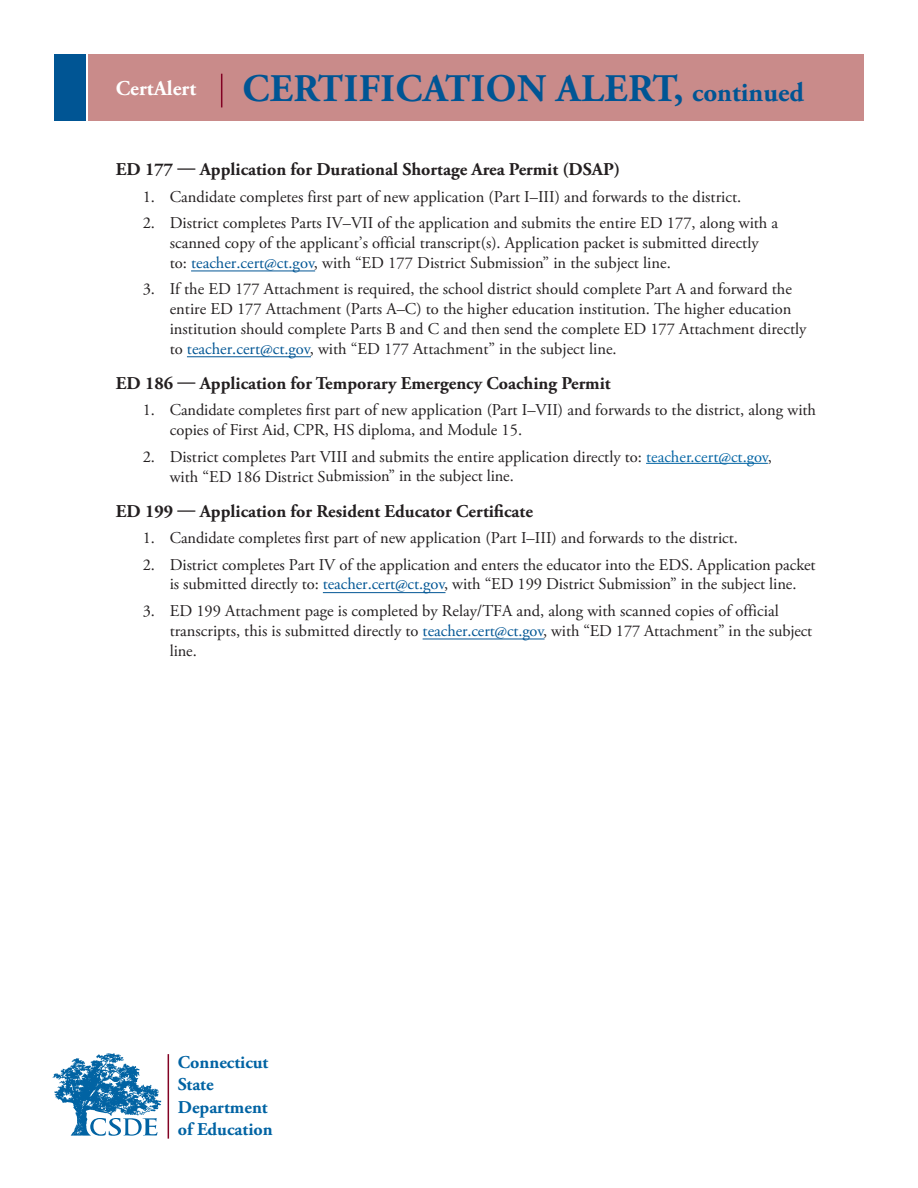
<style>
.page{position:relative;width:918px;height:1188px;background:#fff}
.page>*{position:absolute;margin:0;border:0;box-sizing:border-box;transform-origin:0 0}
.t1{font:700 39px "Adobe Garamond Pro";letter-spacing:.015em;color:#005594}
.t2{font:700 21px "Adobe Garamond Pro";color:#fff}
.t3{font:700 18px "Adobe Garamond Pro";color:#231f20}
.t4{font:700 18px "Adobe Garamond Pro";color:#0163a3}
.t5{font:16.5px/19.8px "Adobe Garamond Pro";color:#231f20}
.s1{font-size:27px}
.s2{color:#005594}
.s3{color:#0163a3}
</style>
<div class="page">
<div style="left:89px;top:54px;width:775px;height:66px;background:#c98b8a"></div>
<div style="left:54px;top:54px;width:31px;height:66px;background:#005594"></div>
<hr style="left:221px;top:74px;width:1px;height:33px;background:#820123">
<svg style="left:53px;top:1053px;width:108px;height:83px"></svg>
<hr style="left:168px;top:1054px;width:1px;height:85px;background:#820123">
<hr style="left:646px;top:463px;width:122px;height:1px;background:#0163a3">
<hr style="left:191px;top:271px;width:124px;height:1px;background:#005594">
<hr style="left:187px;top:356px;width:124px;height:1px;background:#005594">
<hr style="left:323px;top:592px;width:123px;height:1px;background:#005594">
<hr style="left:423px;top:639px;width:122px;height:1px;background:#005594">
<p class="t2" style="left:116px;top:77px;width:82px">CertAlert</p>
<p class="t1" style="left:242px;top:66px;width:563px">CERTIFICATION ALERT, <span class="s1">continued</span></p>
<p class="t3" style="left:116px;top:159px;width:506px">ED 177 — Application for Durational Shortage Area Permit (DSAP)</p>
<p class="t5" style="left:143px;top:187px;width:600px">1. Candidate completes first part of new application (Part I–III) and forwards to the district.</p>
<p class="t5" style="left:170px;top:214px;width:610px;text-indent:-27px">2. District completes Parts IV–VII of the application and submits the entire ED 177, along with a scanned copy of the applicant’s official transcript(s). Application packet is submitted directly to: <span class="s2">teacher.cert@ct.gov</span>, with “ED 177 District Submission” in the subject line.</p>
<p class="t5" style="left:170px;top:280px;width:638px;text-indent:-27px">3. If the ED 177 Attachment is required, the school district should complete Part A and forward the entire ED 177 Attachment (Parts A–C) to the higher education institution. The higher education institution should complete Parts B and C and then send the complete ED 177 Attachment directly to <span class="s2">teacher.cert@ct.gov</span>, with “ED 177 Attachment” in the subject line.</p>
<p class="t3" style="left:116px;top:373px;width:496px">ED 186 — Application for Temporary Emergency Coaching Permit</p>
<p class="t5" style="left:170px;top:401px;width:648px;text-indent:-27px">1. Candidate completes first part of new application (Part I–VII) and forwards to the district, along with copies of First Aid, CPR, HS diploma, and Module 15.</p>
<p class="t5" style="left:170px;top:447px;width:604px;text-indent:-27px">2. District completes Part VIII and submits the entire application directly to: <span class="s3">teacher.cert@ct.gov</span>, with “ED 186 District Submission” in the subject line.</p>
<p class="t3" style="left:116px;top:500px;width:419px">ED 199 — Application for Resident Educator Certificate</p>
<p class="t5" style="left:143px;top:529px;width:597px">1. Candidate completes first part of new application (Part I–III) and forwards to the district.</p>
<p class="t5" style="left:143px;top:555px;width:674px;text-align:center">2. District completes Part IV of the application and enters the educator into the EDS. Application packet is submitted directly to: <span class="s2">teacher.cert@ct.gov</span>, with “ED 199 District Submission” in the subject line.</p>
<p class="t5" style="left:170px;top:601px;width:644px;text-indent:-27px">3. ED 199 Attachment page is completed by Relay/TFA and, along with scanned copies of official transcripts, this is submitted directly to <span class="s2">teacher.cert@ct.gov</span>, with “ED 177 Attachment” in the subject line.</p>
<p class="t4" style="left:178px;top:1052px;width:92px">Connecticut</p>
<p class="t4" style="left:178px;top:1074px;width:37px">State</p>
<p class="t4" style="left:178px;top:1097px;width:91px">Department</p>
<p class="t4" style="left:178px;top:1119px;width:96px">of Education</p>
</div>
